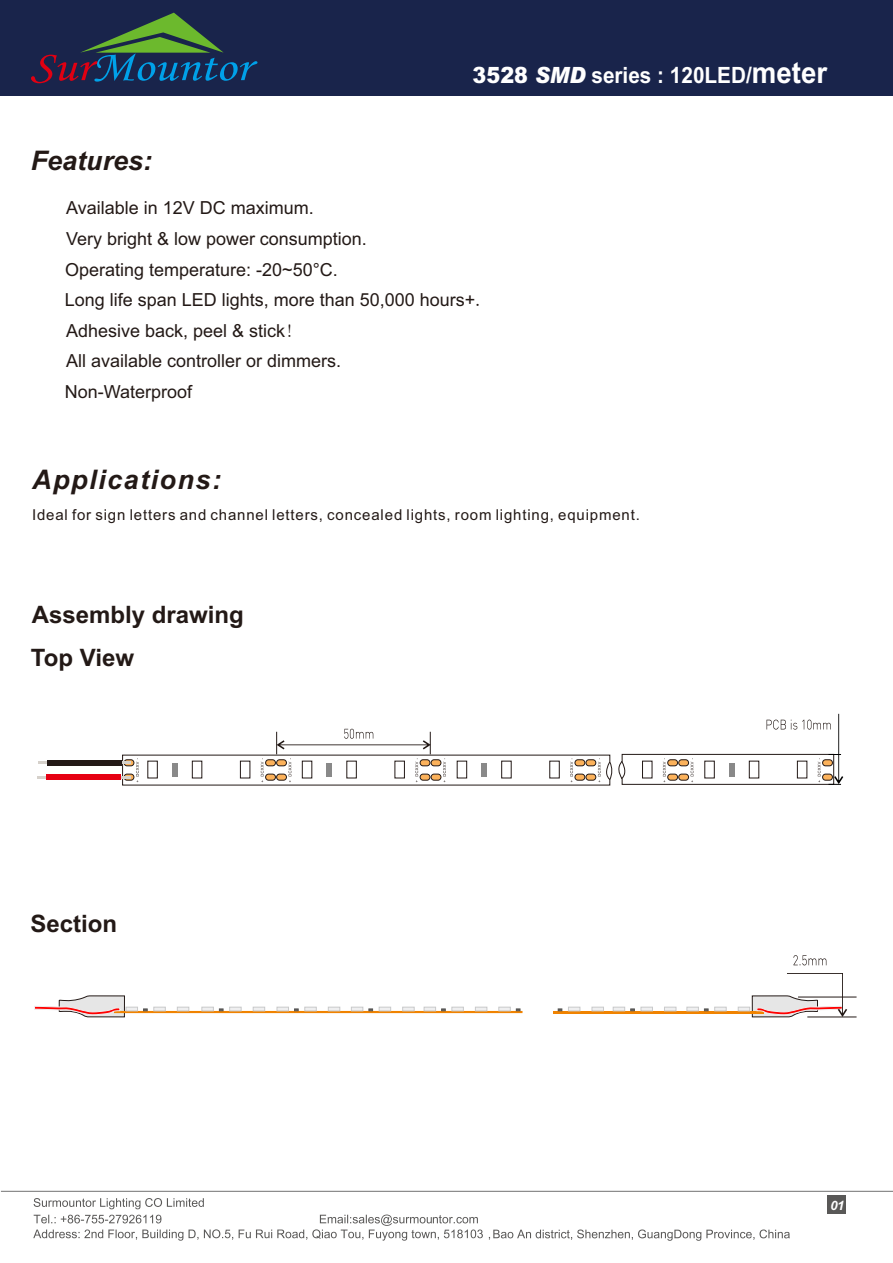
<style>
.page{position:relative;width:893px;height:1263px;background:#fff}
.page>*{position:absolute;margin:0;border:0;box-sizing:border-box;transform-origin:0 0}
.t1{font:italic 700 27px "Arial";letter-spacing:.055em;color:#231916}
.t2{font:italic 700 27px "Arial";color:#231916}
.t3{font:700 24px "Arial";color:#231916}
.t4{font:700 22.5px "Arial";color:#fff;scale:.93 1}
.t5{font:18px/30.6px "Arial";color:#231916}
.t6{font:15px "Arial";letter-spacing:.055em;color:#231916}
.t7{font:italic 700 12.9px "Arial";color:#fff}
.s1{font-weight:900}
.s2{font-weight:900;font-style:italic}
.s3{font-size:29.85px}
.s4{font-family:"Sim Sun"}
</style>
<div class="page">
<div style="left:0;top:0;width:892px;height:96px;background:#19244b"></div>
<svg style="left:31px;top:13px;width:226px;height:70px"></svg>
<hr style="left:1px;top:1191px;width:892px;height:1px;background:#717171">
<div style="left:828px;top:1196px;width:18px;height:18px;background:#595857"></div>
<svg style="left:33px;top:1198px;width:757px;height:43px"></svg>
<svg style="left:793px;top:955px;width:33px;height:10px"></svg>
<hr style="left:807px;top:1016px;width:49px;height:1px;background:#231916">
<hr style="left:798px;top:996px;width:58px;height:1px;background:#231916">
<hr style="left:553px;top:1011px;width:210px;height:2px;background:#f08300">
<svg style="left:613px;top:1007px;width:22px;height:4px"></svg>
<svg style="left:641px;top:1007px;width:12px;height:4px"></svg>
<svg style="left:664px;top:1007px;width:12px;height:4px"></svg>
<svg style="left:687px;top:1007px;width:21px;height:4px"></svg>
<svg style="left:714px;top:1007px;width:12px;height:4px"></svg>
<svg style="left:34px;top:995px;width:488px;height:23px"></svg>
<svg style="left:558px;top:1008px;width:4px;height:3px"></svg>
<svg style="left:568px;top:1007px;width:12px;height:4px"></svg>
<svg style="left:592px;top:1007px;width:12px;height:4px"></svg>
<svg style="left:738px;top:973px;width:109px;height:45px"></svg>
<hr style="left:110px;top:776px;width:20px;height:2px;background:#d6d1cb">
<hr style="left:38px;top:761px;width:20px;height:3px;background:#d6d1cb">
<div style="left:47px;top:760px;width:75px;height:6px;background:#231916"></div>
<hr style="left:37px;top:776px;width:21px;height:2px;background:#d6d1cb">
<div style="left:47px;top:774px;width:74px;height:6px;background:#e60013"></div>
<svg style="left:122px;top:714px;width:721px;height:72px"></svg>
<h1 class="t2" style="left:31px;top:151px;width:123px">Features:</h1>
<p class="t4" style="left:473px;top:67px;width:383px"><span class="s1">3528</span> <span class="s2">SMD</span> series : 120LED/<span class="s3">meter</span></p>
<p class="t5" style="left:65px;top:194px;width:421px">Available in 12V DC maximum.<br>Very bright &amp; low power consumption.<br>Operating temperature: -20~50°C.<br>Long life span LED lights, more than 50,000 hours+<span class="s4">.<br></span>Adhesive back, peel &amp; stick<span class="s4">!<br></span>All available controller or dimmers.<br>Non-Waterproof</p>
<h1 class="t1" style="left:32px;top:469px;width:191px">Applications:</h1>
<p class="t6" style="left:32px;top:509px;width:609px">Ideal for sign letters and channel letters, concealed lights, room lighting, equipment.</p>
<h2 class="t3" style="left:32px;top:606px;width:214px">Assembly drawing</h2>
<h2 class="t3" style="left:31px;top:649px;width:105px">Top View</h2>
<h2 class="t3" style="left:31px;top:914px;width:88px">Section</h2>
<p class="t7" style="left:831px;top:1200px;width:15px">01</p>
</div>
